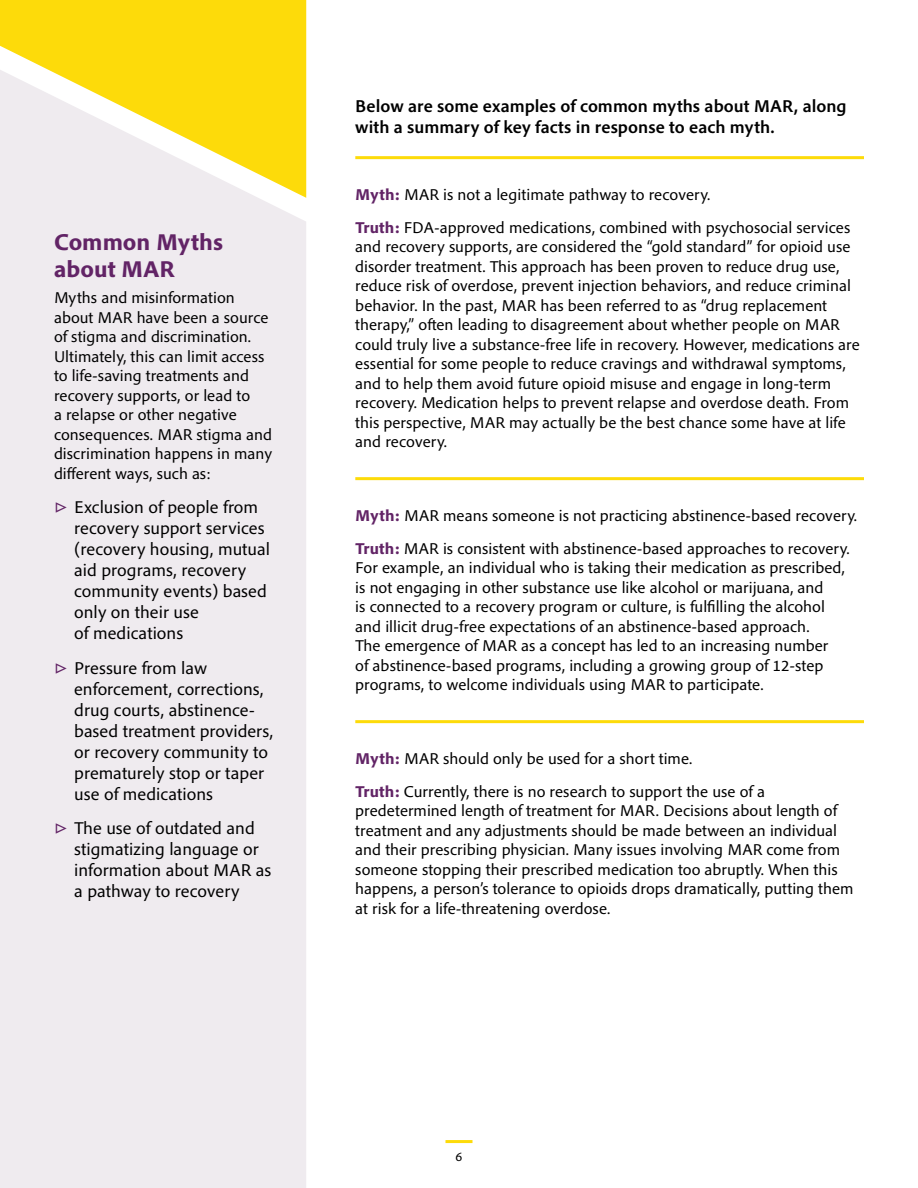
<style>
.page{position:relative;width:918px;height:1188px;background:#fff}
.page>*{position:absolute;margin:0;border:0;box-sizing:border-box;transform-origin:0 0}
.t1{font:700 24px/27px "Pelago";color:#622466}
.t2{font:18px/21px "Pelago";color:#000}
.t3{font:600 18px/21px "Pelago";color:#000}
.P_yellow_top{font:16.5px/19.5px "Pelago";color:#000}
.t4{font:13.5px "Pelago";color:#000}
.s1{color:#622466}
.s2{font-weight:700;color:#622466}
</style>
<div class="page">
<hr style="left:355px;top:156px;width:509px;height:3px;background:#fddb0a">
<hr style="left:355px;top:477px;width:509px;height:3px;background:#fddb0a">
<hr style="left:355px;top:720px;width:509px;height:3px;background:#fddb0a">
<div style="left:0;top:198px;width:306px;height:990px;background:#efebef"></div>
<svg style="left:0;top:0;width:306px;height:198px;background:#f9e364"></svg>
<hr style="left:446px;top:1140px;width:26px;height:3px;background:#fddb0a">
<h3 class="t1" style="left:54px;top:227px;width:171px">Common Myths about MAR</h3>
<p class="P_yellow_top" style="left:54px;top:287px;width:220px">Myths and misinformation about MAR have been a source of stigma and discrimination.<br>Ultimately, this can limit access to life-saving treatments and recovery supports, or lead to<br>a relapse or other negative consequences. MAR stigma and discrimination happens in many different ways, such as:</p>
<p class="t2" style="left:74px;top:496px;width:197px;text-indent:-20px"><span class="s1">▷</span> Exclusion of people from recovery support services (recovery housing, mutual aid programs, recovery community events) based only on their use<br>of medications</p>
<p class="t2" style="left:74px;top:657px;width:201px;text-indent:-20px"><span class="s1">▷</span> Pressure from law enforcement, corrections, drug courts, abstinence&shy;based treatment providers, or recovery community to prematurely stop or taper use of medications</p>
<p class="t2" style="left:74px;top:817px;width:199px;text-indent:-20px"><span class="s1">▷</span> The use of outdated and stigmatizing language or information about MAR as a pathway to recovery</p>
<p class="t3" style="left:355px;top:95px;width:493px">Below are some examples of common myths about MAR, along with a summary of key facts in response to each myth.</p>
<p class="P_yellow_top" style="left:355px;top:184px;width:357px"><span class="s2">Myth:</span> MAR is not a legitimate pathway to recovery.</p>
<p class="P_yellow_top" style="left:355px;top:217px;width:506px"><span class="s2">Truth:</span> FDA-approved medications, combined with psychosocial services and recovery supports, are considered the “gold standard” for opioid use disorder treatment. This approach has been proven to reduce drug use, reduce risk of overdose, prevent injection behaviors, and reduce criminal behavior. In the past, MAR has been referred to as “drug replacement therapy,” often leading to disagreement about whether people on MAR could truly live a substance-free life in recovery. However, medications are essential for some people to reduce cravings and withdrawal symptoms, and to help them avoid future opioid misuse and engage in long-term recovery. Medication helps to prevent relapse and overdose death. From this perspective, MAR may actually be the best chance some have at life and recovery.</p>
<p class="P_yellow_top" style="left:355px;top:505px;width:503px"><span class="s2">Myth:</span> MAR means someone is not practicing abstinence-based recovery.</p>
<p class="P_yellow_top" style="left:355px;top:538px;width:496px"><span class="s2">Truth:</span> MAR is consistent with abstinence-based approaches to recovery.<br>For example, an individual who is taking their medication as prescribed, is not engaging in other substance use like alcohol or marijuana, and<br>is connected to a recovery program or culture, is fulfilling the alcohol and illicit drug-free expectations of an abstinence-based approach.<br>The emergence of MAR as a concept has led to an increasing number<br>of abstinence-based programs, including a growing group of 12-step programs, to welcome individuals using MAR to participate.</p>
<p class="P_yellow_top" style="left:355px;top:748px;width:339px"><span class="s2">Myth:</span> MAR should only be used for a short time.</p>
<p class="P_yellow_top" style="left:355px;top:781px;width:500px"><span class="s2">Truth:</span> Currently, there is no research to support the use of a predetermined length of treatment for MAR. Decisions about length of treatment and any adjustments should be made between an individual and their prescribing physician. Many issues involving MAR come from someone stopping their prescribed medication too abruptly. When this happens, a person’s tolerance to opioids drops dramatically, putting them at risk for a life-threatening overdose.</p>
<p class="t4" style="left:456px;top:1147px;width:8px">6</p>
</div>
